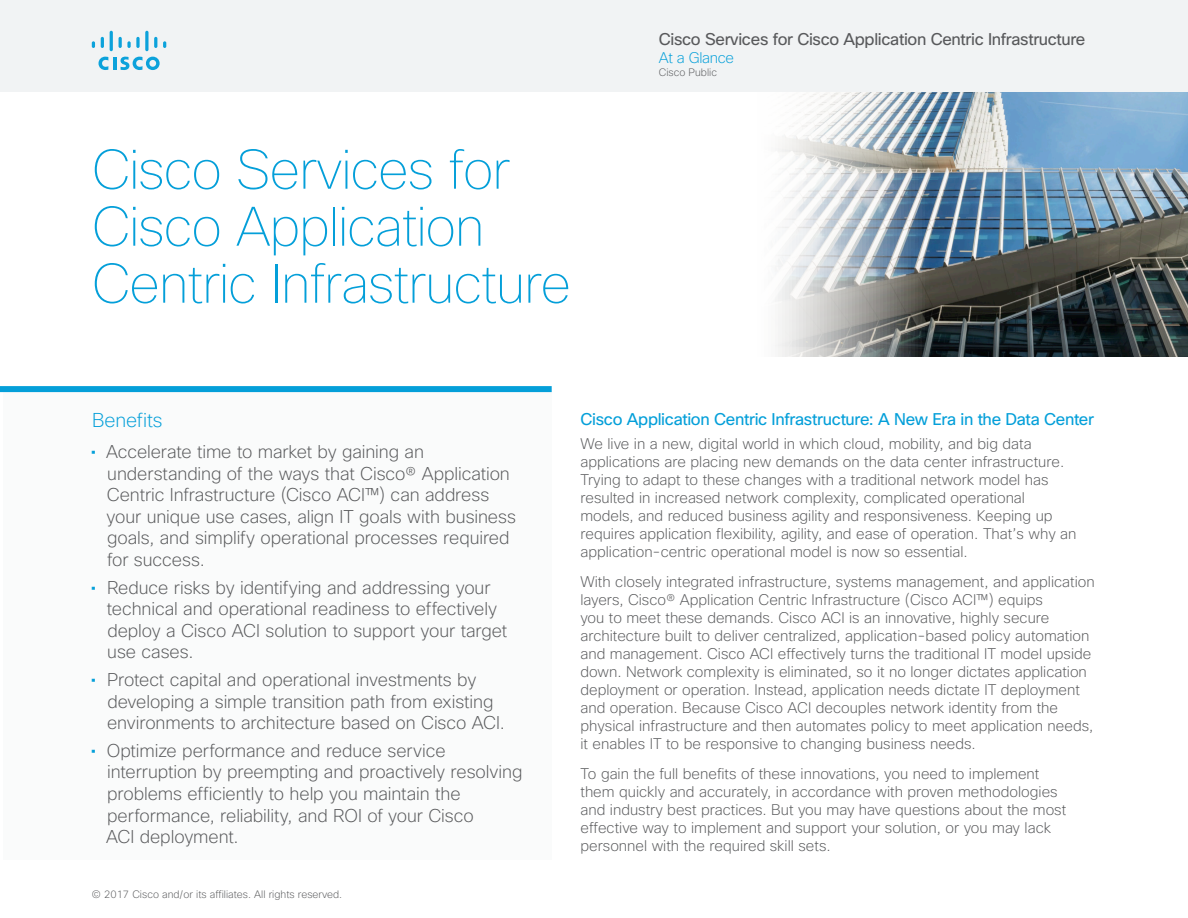
<style>
.page{position:relative;width:1188px;height:918px;background:#fff}
.page>*{position:absolute;margin:0;border:0;box-sizing:border-box;transform-origin:0 0}
.Title_Headline{font:100 54px/57px "Cisco Sans";letter-spacing:-.02em;color:#049fd9}
.Sidebar_Intro1{font:200 19.5px "Cisco Sans";letter-spacing:-.005em;color:#049fd9}
.t1{font:200 18px/21.6px "Cisco Sans";letter-spacing:-.005em;color:#58595b}
.Subhead3{font:16.5px "Cisco Sans";letter-spacing:-.02em;color:#049fd9}
.t2{font:16.5px "Cisco Sans";letter-spacing:-.02em;color:#58595b}
.Body{font:200 15px/18px "Cisco Sans";color:#58595b}
.t3{font:200 15px "Cisco Sans";letter-spacing:-.02em;color:#049fd9}
.t4{font:200 10.5px "Cisco Sans";color:#58595b}
.s1{font-weight:400;color:#049fd9}
</style>
<div class="page">
<div style="left:0;top:0;width:1188px;height:92px;background:#f1f3f4"></div>
<svg style="left:99px;top:57px;width:61px;height:13px"></svg>
<svg style="left:92px;top:41px;width:3px;height:7px"></svg>
<svg style="left:101px;top:37px;width:3px;height:11px"></svg>
<hr style="left:110px;top:31px;width:3px;height:20px;background:#0ca2db;border-radius:2px">
<svg style="left:119px;top:37px;width:12px;height:11px"></svg>
<svg style="left:136px;top:37px;width:4px;height:11px"></svg>
<svg style="left:145px;top:31px;width:4px;height:20px"></svg>
<svg style="left:154px;top:37px;width:3px;height:11px"></svg>
<svg style="left:163px;top:41px;width:3px;height:7px"></svg>
<div style="left:3px;top:392px;width:549px;height:468px;background:#fafbfb"></div>
<div style="left:0;top:386px;width:552px;height:6px;background:#049fd9"></div>
<img style="left:775px;top:92px;width:413px;height:264px">
<p class="Title_Headline" style="left:92px;top:141px;width:481px">Cisco Services for<br>Cisco Application<br>Centric Infrastructure</p>
<p class="t2" style="left:659px;top:28px;width:428px">Cisco Services for Cisco Application Centric Infrastructure</p>
<p class="t3" style="left:659px;top:48px;width:77px">At a Glance</p>
<p class="t4" style="left:659px;top:66px;width:60px">Cisco Public</p>
<p class="Sidebar_Intro1" style="left:92px;top:408px;width:72px">Benefits</p>
<p class="t1" style="left:107px;top:441px;width:411px;text-indent:-16px"><span class="s1">•</span> Accelerate time to market by gaining an understanding of the ways that Cisco® Application Centric Infrastructure (Cisco ACI™) can address your unique use cases, align IT goals with business goals, and simplify operational processes required for success.</p>
<p class="t1" style="left:107px;top:576px;width:402px;text-indent:-16px"><span class="s1">•</span> Reduce risks by identifying and addressing your technical and operational readiness to effectively deploy a Cisco ACI solution to support your target use cases.</p>
<p class="t1" style="left:107px;top:669px;width:399px;text-indent:-16px"><span class="s1">•</span> Protect capital and operational investments by developing a simple transition path from existing environments to architecture based on Cisco ACI.</p>
<p class="t1" style="left:106px;top:740px;width:418px;text-indent:-15px"><span class="s1">•</span> Optimize performance and reduce service interruption by preempting and proactively resolving problems efficiently to help you maintain the performance, reliability, and ROI of your Cisco<br>ACI deployment.</p>
<p class="t4" style="left:92px;top:887px;width:252px">© 2017 Cisco and/or its affiliates. All rights reserved.</p>
<p class="Subhead3" style="left:580px;top:409px;width:515px">Cisco Application Centric Infrastructure: A New Era in the Data Center</p>
<p class="Body" style="left:580px;top:435px;width:498px">We live in a new, digital world in which cloud, mobility, and big data applications are placing new demands on the data center infrastructure.<br>Trying to adapt to these changes with a traditional network model has resulted in increased network complexity, complicated operational models, and reduced business agility and responsiveness. Keeping up requires application flexibility, agility, and ease of operation. That’s why an application-centric operational model is now so essential.</p>
<p class="Body" style="left:580px;top:573px;width:516px">With closely integrated infrastructure, systems management, and application layers, Cisco® Application Centric Infrastructure (Cisco ACI™) equips<br>you to meet these demands. Cisco ACI is an innovative, highly secure architecture built to deliver centralized, application-based policy automation and management. Cisco ACI effectively turns the traditional IT model upside down. Network complexity is eliminated, so it no longer dictates application deployment or operation. Instead, application needs dictate IT deployment and operation. Because Cisco ACI decouples network identity from the physical infrastructure and then automates policy to meet application needs, it enables IT to be responsive to changing business needs.</p>
<p class="Body" style="left:580px;top:765px;width:487px">To gain the full benefits of these innovations, you need to implement them quickly and accurately, in accordance with proven methodologies and industry best practices. But you may have questions about the most effective way to implement and support your solution, or you may lack personnel with the required skill sets.</p>
</div>
